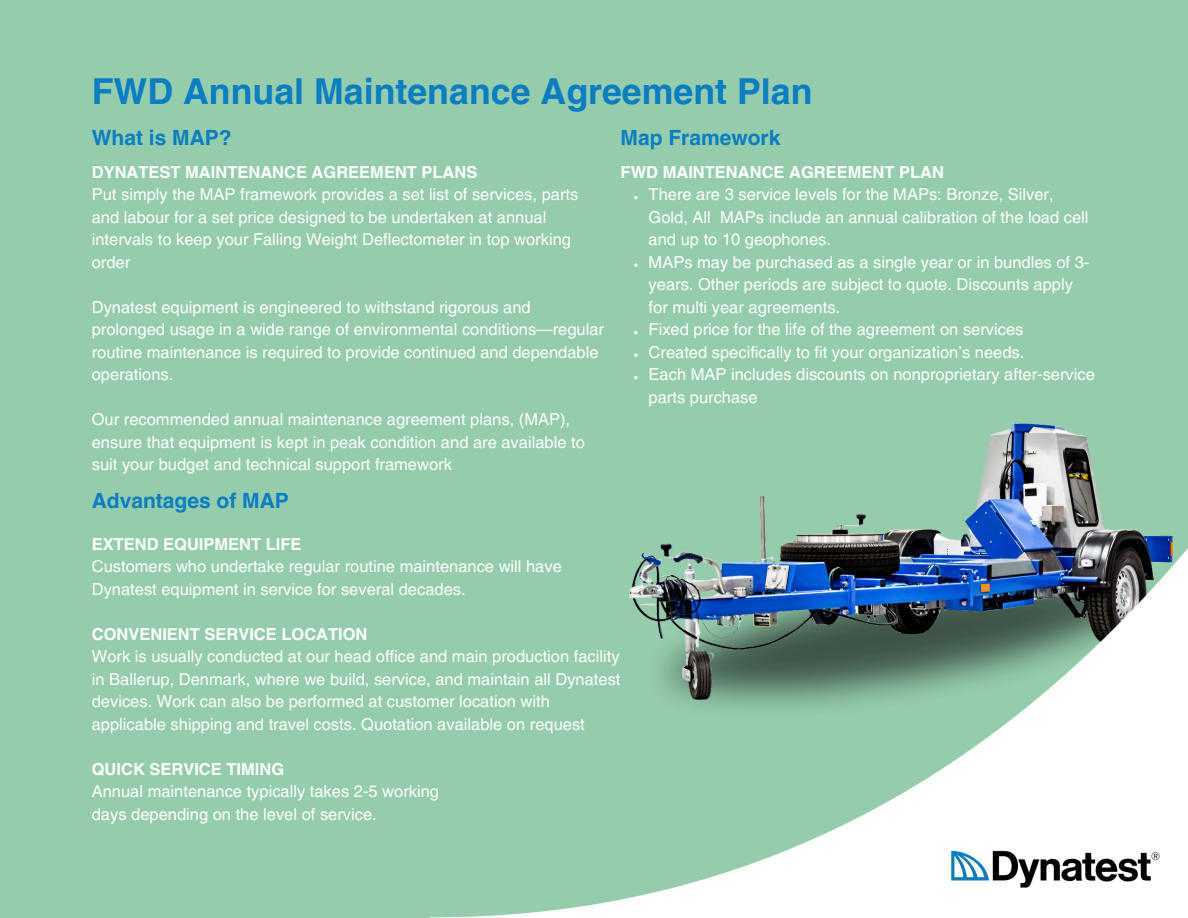
<style>
.page{position:relative;width:1188px;height:918px;background:#95ccac}
.page>*{position:absolute;margin:0;border:0;box-sizing:border-box;transform-origin:0 0}
.t1{font:700 35.7px "Helvetica LT Pro";color:#0b7dc2}
.t2{font:700 21px "Helvetica LT Pro";color:#0b7dc2}
.t3{font:16.5px/22.5px "Helvetica LT Pro";color:#fff}
.t4{font:700 16.5px "Helvetica LT Pro";color:#fff}
</style>
<div class="page">
<img style="left:430px;top:196px;width:758px;height:722px">
<h1 class="t1" style="left:92px;top:78px;width:722px">FWD Annual Maintenance Agreement Plan</h1>
<h2 class="t2" style="left:92px;top:130px;width:141px">What is MAP?</h2>
<h2 class="t4" style="left:92px;top:166px;width:387px">DYNATEST MAINTENANCE AGREEMENT PLANS</h2>
<p class="t3" style="left:92px;top:185px;width:488px">Put simply the MAP framework provides a set list of services, parts and labour for a set price designed to be undertaken at annual intervals to keep your Falling Weight Deflectometer in top working order</p>
<h3 class="t3" style="left:92px;top:297px;width:514px">Dynatest equipment is engineered to withstand rigorous and prolonged usage in a wide range of environmental conditions—regular routine maintenance is required to provide continued and dependable operations.</h3>
<p class="t3" style="left:92px;top:410px;width:495px">Our recommended annual maintenance agreement plans, (MAP), ensure that equipment is kept in peak condition and are available to suit your budget and technical support framework</p>
<p class="t2" style="left:621px;top:130px;width:161px">Map Framework</p>
<p class="t4" style="left:621px;top:166px;width:325px">FWD MAINTENANCE AGREEMENT PLAN</p>
<p class="t3" style="left:649px;top:185px;width:441px">There are 3 service levels for the MAPs: Bronze, Silver,<br>Gold, All MAPs include an annual calibration of the load cell and up to 10 geophones.</p>
<h2 class="t3" style="left:649px;top:252px;width:442px">MAPs may be purchased as a single year or in bundles of 3- years. Other periods are subject to quote. Discounts apply for multi year agreements.</h2>
<p class="t3" style="left:649px;top:320px;width:376px">Fixed price for the life of the agreement on services</p>
<p class="t3" style="left:649px;top:342px;width:377px">Created specifically to fit your organization’s needs.</p>
<p class="t3" style="left:649px;top:365px;width:448px">Each MAP includes discounts on nonproprietary after-service parts purchase</p>
<p class="t2" style="left:92px;top:493px;width:199px">Advantages of MAP</p>
<p class="t4" style="left:92px;top:538px;width:211px">EXTEND EQUIPMENT LIFE</p>
<p class="t3" style="left:92px;top:557px;width:472px">Customers who undertake regular routine maintenance will have<br>Dynatest equipment in service for several decades.</p>
<p class="t4" style="left:92px;top:628px;width:277px">CONVENIENT SERVICE LOCATION</p>
<p class="t3" style="left:92px;top:647px;width:530px">Work is usually conducted at our head office and main production facility in Ballerup, Denmark, where we build, service, and maintain all Dynatest devices. Work can also be performed at customer location with applicable shipping and travel costs. Quotation available on request</p>
<p class="t4" style="left:92px;top:763px;width:194px">QUICK SERVICE TIMING</p>
<p class="t3" style="left:92px;top:782px;width:349px">Annual maintenance typically takes 2-5 working</p>
<p class="t3" style="left:92px;top:805px;width:287px">days depending on the level of service.</p>
</div>
